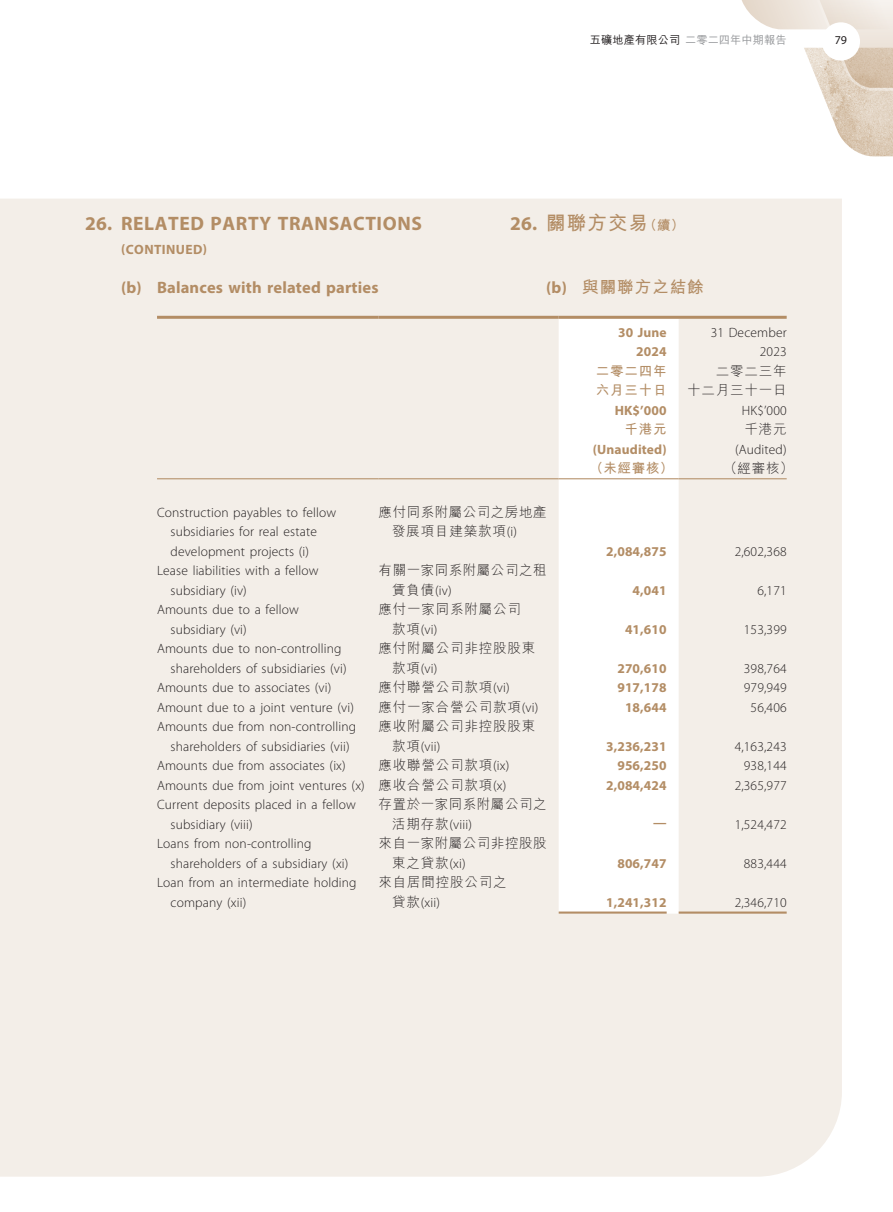
<style>
.page{position:relative;width:893px;height:1212px;background:#fff}
.page>*{position:absolute;margin:0;border:0;box-sizing:border-box;transform-origin:0 0}
._03_H1{font:700 19.5px "Myriad Pro";letter-spacing:.03em;color:#b38d65}
._03_H1-2{font:700 19.5px "M Hei HK";letter-spacing:.06em;color:#b38d65}
._04___H2{font:700 16.5px "Myriad Pro";letter-spacing:.01em;color:#b38d65}
._04___H2-2{font:700 16.5px "M Hei HK";letter-spacing:.06em;color:#b38d65}
._15_Table_Stub{font:300 13.5px/19.5px "Myriad Pro";letter-spacing:.01em;color:#231f20}
._01_Body_Text{font:300 13.5px/19.5px "Myriad Pro";letter-spacing:.01em;color:#231f20;text-align:right}
._15_Table_Stub-2{font:300 13.5px/19.5px "M Hei HK";letter-spacing:.06em;color:#231f20}
._01_Body_Text-2{font:700 13.5px/19.5px "Myriad Pro";letter-spacing:.01em;color:#b38d65;text-align:right}
._15_Table_Stub-3{font:300 13.5px/19.5px "M Hei HK";letter-spacing:.04em;color:#231f20}
._01_Body_Text-3{font:300 13.5px/19.5px "M Hei HK";letter-spacing:.06em;color:#231f20;text-align:right}
._01_Body_Text-4{font:700 13.5px/19.5px "M Hei HK";letter-spacing:.06em;color:#b38d65}
._03_H1-3{font:700 13.5px "Myriad Pro";letter-spacing:.03em;color:#b38d65}
.t1{font:12px "Myriad Pro";color:#231f20}
.t2{font:500 11.25px "M Hei HK";letter-spacing:.005em;color:#939598}
.s1{color:#231f20}
.s2{font-family:"Myriad Pro"}
.s3{font-size:13.5px}
</style>
<div class="page">
<div style="left:0;top:199px;width:842px;height:978px;background:#f3eee8"></div>
<img style="left:822px;top:92px;width:71px;height:64px">
<svg style="left:742px;top:0;width:151px;height:92px"></svg>
<div style="left:822px;top:22px;width:38px;height:39px;background:#fff;border-radius:50%"></div>
<svg style="left:559px;top:319px;width:120px;height:595px"></svg>
<hr style="left:157px;top:316px;width:222px;height:3px;background:#b38d65">
<hr style="left:379px;top:316px;width:180px;height:3px;background:#b38d65">
<hr style="left:559px;top:316px;width:228px;height:3px;background:#b38d65">
<hr style="left:157px;top:478px;width:222px;height:1px;background:#b38d65">
<hr style="left:379px;top:478px;width:180px;height:1px;background:#b38d65">
<hr style="left:559px;top:478px;width:120px;height:1px;background:#b38d65">
<hr style="left:679px;top:478px;width:108px;height:1px;background:#b38d65">
<hr style="left:559px;top:911px;width:108px;height:3px;background:#b38d65">
<hr style="left:679px;top:911px;width:108px;height:3px;background:#b38d65">
<p class="_03_H1" style="left:85px;top:211px;width:338px">26. RELATED PARTY TRANSACTIONS</p>
<p class="_03_H1-3" style="left:121px;top:241px;width:87px">(CONTINUED)</p>
<p class="_04___H2" style="left:121px;top:277px;width:259px">(b) Balances with related parties</p>
<p class="t2" style="left:590px;top:32px;width:198px"><span class="s1">五礦地產有限公司</span> 二零二四年中期報告</p>
<p class="t1" style="left:835px;top:33px;width:14px">79</p>
<p class="_03_H1-2" style="left:510px;top:209px;width:176px"><span class="s2">26.</span> 關聯方交易<span class="s3">（續）</span></p>
<p class="_04___H2-2" style="left:546px;top:275px;width:159px"><span class="s2">(b)</span> 與關聯方之結餘</p>
<p class="_01_Body_Text-2" style="left:618px;top:322px;width:50px">30 June<br>2024</p>
<p class="_01_Body_Text" style="left:711px;top:323px;width:77px">31 December<br>2023</p>
<p class="_01_Body_Text-4" style="left:596px;top:360px;width:72px">二零二四年六月三十日</p>
<p class="_01_Body_Text-3" style="left:687px;top:360px;width:101px">二零二三年<br>十二月三十一日</p>
<p class="_01_Body_Text-2" style="left:615px;top:400px;width:53px">HK$’000</p>
<p class="_01_Body_Text" style="left:742px;top:401px;width:46px">HK$’000</p>
<p class="_01_Body_Text-4" style="left:624px;top:418px;width:44px">千港元</p>
<p class="_01_Body_Text-3" style="left:744px;top:419px;width:44px">千港元</p>
<p class="_01_Body_Text-2" style="left:593px;top:439px;width:75px">(Unaudited)</p>
<p class="_01_Body_Text" style="left:735px;top:440px;width:53px">(Audited)</p>
<p class="_01_Body_Text-4" style="left:590px;top:457px;width:85px">（未經審核）</p>
<p class="_01_Body_Text-3" style="left:724px;top:458px;width:71px">（經審核）</p>
<p class="_15_Table_Stub" style="left:171px;top:503px;width:167px;text-indent:-14px">Construction payables to fellow subsidiaries for real estate development projects (i)</p>
<p class="_15_Table_Stub-3" style="left:392px;top:501px;width:156px;text-indent:-14px">應付同系附屬公司之房地產發展項目建築款項<span class="s2">(i)</span></p>
<p class="_15_Table_Stub" style="left:171px;top:561px;width:150px;text-indent:-14px">Lease liabilities with a fellow subsidiary (iv)</p>
<p class="_15_Table_Stub-3" style="left:392px;top:560px;width:156px;text-indent:-14px">有關一家同系附屬公司之租賃負債<span class="s2">(iv)</span></p>
<p class="_15_Table_Stub" style="left:171px;top:600px;width:130px;text-indent:-14px">Amounts due to a fellow subsidiary (vi)</p>
<p class="_15_Table_Stub-2" style="left:392px;top:599px;width:130px;text-indent:-14px">應付一家同系附屬公司款項<span class="s2">(vi)</span></p>
<p class="_15_Table_Stub" style="left:171px;top:639px;width:178px;text-indent:-14px">Amounts due to non-controlling shareholders of subsidiaries (vi)</p>
<p class="_15_Table_Stub-2" style="left:392px;top:638px;width:145px;text-indent:-14px">應付附屬公司非控股股東款項<span class="s2">(vi)</span></p>
<p class="_01_Body_Text-2" style="left:606px;top:541px;width:62px">2,084,875</p>
<p class="_01_Body_Text" style="left:735px;top:542px;width:54px">2,602,368</p>
<p class="_01_Body_Text-2" style="left:633px;top:580px;width:36px">4,041</p>
<p class="_01_Body_Text" style="left:757px;top:581px;width:31px">6,171</p>
<p class="_01_Body_Text-2" style="left:625px;top:619px;width:43px">41,610</p>
<p class="_01_Body_Text" style="left:744px;top:620px;width:44px">153,399</p>
<p class="_01_Body_Text-2" style="left:617px;top:658px;width:51px">270,610</p>
<p class="_01_Body_Text" style="left:744px;top:659px;width:44px">398,764</p>
<p class="_15_Table_Stub" style="left:157px;top:678px;width:176px">Amounts due to associates (vi)</p>
<p class="_15_Table_Stub-2" style="left:379px;top:677px;width:133px">應付聯營公司款項<span class="s2">(vi)</span></p>
<p class="_01_Body_Text-2" style="left:617px;top:677px;width:51px">917,178</p>
<p class="_01_Body_Text" style="left:744px;top:678px;width:44px">979,949</p>
<p class="_15_Table_Stub" style="left:157px;top:698px;width:198px">Amount due to a joint venture (vi)</p>
<p class="_15_Table_Stub-2" style="left:379px;top:696px;width:161px">應付一家合營公司款項<span class="s2">(vi)</span></p>
<p class="_01_Body_Text-2" style="left:625px;top:697px;width:43px">18,644</p>
<p class="_01_Body_Text" style="left:751px;top:698px;width:38px">56,406</p>
<p class="_15_Table_Stub" style="left:157px;top:717px;width:201px;text-align:center">Amounts due from non-controlling shareholders of subsidiaries (vii)</p>
<p class="_15_Table_Stub-2" style="left:392px;top:716px;width:145px;text-indent:-14px">應收附屬公司非控股股東款項<span class="s2">(vii)</span></p>
<p class="_01_Body_Text-2" style="left:606px;top:736px;width:62px">3,236,231</p>
<p class="_01_Body_Text" style="left:735px;top:737px;width:54px">4,163,243</p>
<p class="_15_Table_Stub" style="left:157px;top:756px;width:190px">Amounts due from associates (ix)</p>
<p class="_15_Table_Stub-2" style="left:379px;top:755px;width:132px">應收聯營公司款項<span class="s2">(ix)</span></p>
<p class="_01_Body_Text-2" style="left:617px;top:755px;width:51px">956,250</p>
<p class="_01_Body_Text" style="left:744px;top:756px;width:44px">938,144</p>
<p class="_15_Table_Stub" style="left:157px;top:776px;width:209px">Amounts due from joint ventures (x)</p>
<p class="_15_Table_Stub-2" style="left:379px;top:774px;width:129px">應收合營公司款項<span class="s2">(x)</span></p>
<p class="_01_Body_Text-2" style="left:606px;top:775px;width:62px">2,084,424</p>
<p class="_01_Body_Text" style="left:735px;top:776px;width:54px">2,365,977</p>
<p class="_15_Table_Stub" style="left:171px;top:795px;width:187px;text-indent:-14px">Current deposits placed in a fellow subsidiary (viii)</p>
<p class="_15_Table_Stub-3" style="left:392px;top:794px;width:156px;text-indent:-14px">存置於一家同系附屬公司之活期存款<span class="s2">(viii)</span></p>
<p class="_01_Body_Text-2" style="left:653px;top:812px;width:15px">—</p>
<p class="_01_Body_Text" style="left:735px;top:815px;width:54px">1,524,472</p>
<p class="_15_Table_Stub" style="left:171px;top:834px;width:179px;text-indent:-14px">Loans from non-controlling shareholders of a subsidiary (xi)</p>
<p class="_15_Table_Stub-3" style="left:392px;top:833px;width:156px;text-indent:-14px">來自一家附屬公司非控股股東之貸款<span class="s2">(xi)</span></p>
<p class="_15_Table_Stub" style="left:171px;top:873px;width:188px;text-indent:-14px">Loan from an intermediate holding company (xii)</p>
<p class="_15_Table_Stub-2" style="left:392px;top:872px;width:116px;text-indent:-14px">來自居間控股公司之貸款<span class="s2">(xii)</span></p>
<p class="_01_Body_Text-2" style="left:617px;top:853px;width:51px">806,747</p>
<p class="_01_Body_Text" style="left:744px;top:854px;width:44px">883,444</p>
<p class="_01_Body_Text-2" style="left:606px;top:892px;width:62px">1,241,312</p>
<p class="_01_Body_Text" style="left:735px;top:893px;width:54px">2,346,710</p>
</div>
